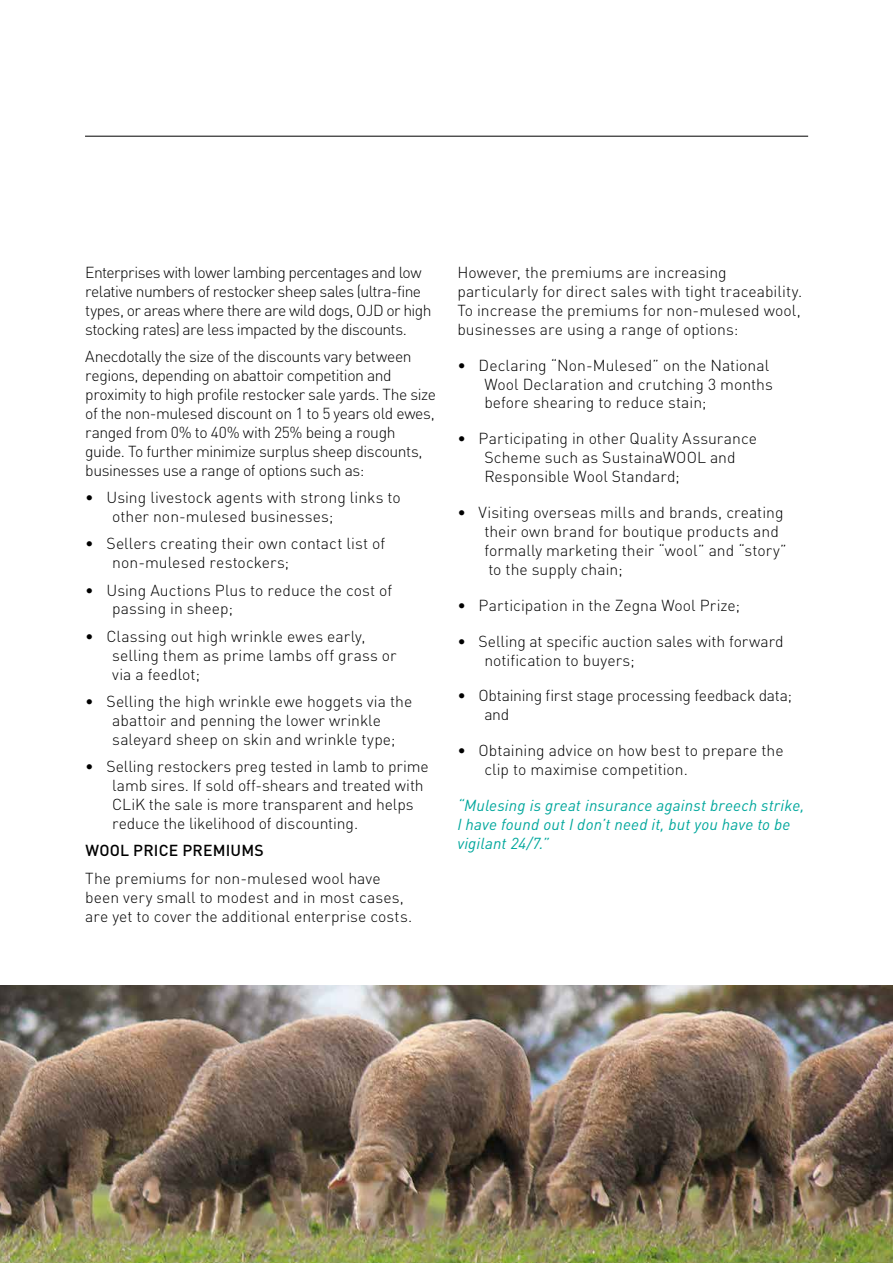
<style>
.page{position:relative;width:893px;height:1263px;background:#fff}
.page>*{position:absolute;margin:0;border:0;box-sizing:border-box;transform-origin:0 0}
.t1{font:300 15.75px/18.9px "DINOT";color:#000}
.t2{font:300 15.75px/18.9px "DINOT";letter-spacing:-.025em;color:#000}
.t3{font:300 15.75px/18.9px "DINOT";letter-spacing:-.035em;color:#000}
.t4{font:italic 15.75px/18.9px "DINOT";letter-spacing:.01em;color:#00a79c}
.t5{font:500 15.75px "DINOT";letter-spacing:.015em;color:#000}
</style>
<div class="page">
<hr style="left:85px;top:136px;width:723px;height:1px;background:#000">
<img style="left:0;top:986px;width:893px;height:277px">
<p class="t3" style="left:85px;top:263px;width:348px">Enterprises with lower lambing percentages and low relative numbers of restocker sheep sales (ultra-fine types, or areas where there are wild dogs, OJD or high stocking rates) are less impacted by the discounts.</p>
<p class="t2" style="left:85px;top:347px;width:352px">Anecdotally the size of the discounts vary between regions, depending on abattoir competition and proximity to high profile restocker sale yards. The size of the non-mulesed discount on 1 to 5 years old ewes, ranged from 0% to 40% with 25% being a rough guide. To further minimize surplus sheep discounts, businesses use a range of options such as:</p>
<p class="t1" style="left:112px;top:488px;width:290px;text-indent:-27px">• Using livestock agents with strong links to other non-mulesed businesses;</p>
<p class="t1" style="left:112px;top:534px;width:274px;text-indent:-27px">• Sellers creating their own contact list of non-mulesed restockers;</p>
<p class="t1" style="left:112px;top:580px;width:282px;text-indent:-27px">• Using Auctions Plus to reduce the cost of passing in sheep;</p>
<p class="t1" style="left:112px;top:627px;width:286px;text-indent:-27px">• Classing out high wrinkle ewes early, selling them as prime lambs off grass or via a feedlot;</p>
<p class="t1" style="left:112px;top:692px;width:302px;text-indent:-27px">• Selling the high wrinkle ewe hoggets via the abattoir and penning the lower wrinkle saleyard sheep on skin and wrinkle type;</p>
<p class="t1" style="left:112px;top:757px;width:318px;text-indent:-27px">• Selling restockers preg tested in lamb to prime lamb sires. If sold off-shears and treated with CLiK the sale is more transparent and helps reduce the likelihood of discounting.</p>
<p class="t5" style="left:85px;top:841px;width:180px">WOOL PRICE PREMIUMS</p>
<p class="t1" style="left:85px;top:868px;width:328px">The premiums for non-mulesed wool have been very small to modest and in most cases, are yet to cover the additional enterprise costs.</p>
<p class="t1" style="left:457px;top:263px;width:346px">However, the premiums are increasing particularly for direct sales with tight traceability.<br>To increase the premiums for non-mulesed wool, businesses are using a range of options:</p>
<p class="t1" style="left:484px;top:355px;width:290px;text-indent:-27px">• Declaring “Non-Mulesed” on the National<br>Wool Declaration and crutching 3 months before shearing to reduce stain;</p>
<p class="t1" style="left:484px;top:429px;width:274px;text-indent:-27px">• Participating in other Quality Assurance<br>Scheme such as SustainaWOOL and<br>Responsible Wool Standard;</p>
<p class="t1" style="left:484px;top:503px;width:304px;text-indent:-27px">• Visiting overseas mills and brands, creating their own brand for boutique products and formally marketing their “wool” and “story” to the supply chain;</p>
<p class="t1" style="left:457px;top:595px;width:284px">• Participation in the Zegna Wool Prize;</p>
<p class="t1" style="left:484px;top:631px;width:301px;text-indent:-27px">• Selling at specific auction sales with forward notification to buyers;</p>
<p class="t1" style="left:484px;top:686px;width:309px;text-indent:-27px">• Obtaining first stage processing feedback data; and</p>
<p class="t1" style="left:484px;top:741px;width:301px;text-indent:-27px">• Obtaining advice on how best to prepare the clip to maximise competition.</p>
<p class="t4" style="left:457px;top:796px;width:349px">“Mulesing is great insurance against breech strike,<br>I have found out I don’t need it, but you have to be vigilant 24/7.”</p>
</div>
